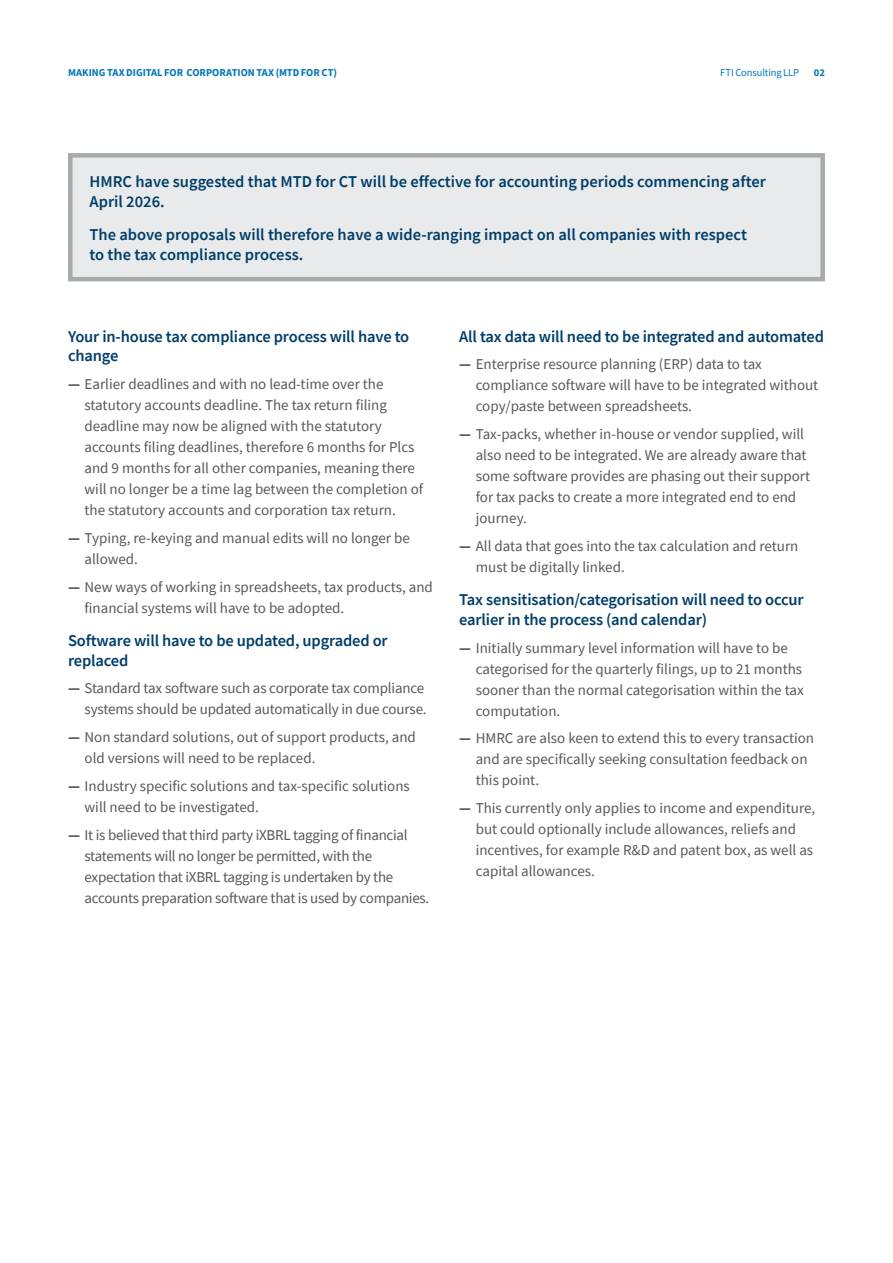
<style>
.page{position:relative;width:893px;height:1263px;background:#fff}
.page>*{position:absolute;margin:0;border:0;box-sizing:border-box;transform-origin:0 0}
._2nd_Level_Subhead{font:600 16.5px/19.8px "Source Sans Pro";letter-spacing:-.01em;color:#003e69}
.t1{font:15px/21px "Source Sans Pro";color:#57585a}
.t2{font:700 10.5px "Source Sans Pro";letter-spacing:-.005em;color:#0075b6}
.t3{font:10.5px "Source Sans Pro";letter-spacing:-.01em;color:#0075b6}
.s1{font-weight:700}
</style>
<div class="page">
<div style="left:70px;top:155px;width:753px;height:124px;background:#e9eaeb"></div>
<div style="left:68px;top:153px;width:757px;height:128px;border:4px solid #a8abac"></div>
<p class="t2" style="left:68px;top:65px;width:81px">MAKING TAX DIGITAL</p>
<p class="t2" style="left:164px;top:65px;width:62px">FOR CORPORATI</p>
<p class="t2" style="left:241px;top:65px;width:98px">ON TAX (MTD FOR CT)</p>
<p class="t2" style="left:814px;top:65px;width:13px">02</p>
<p class="t3" style="left:720px;top:66px;width:81px">FTI Consulting LLP</p>
<p class="_2nd_Level_Subhead" style="left:90px;top:171px;width:678px">HMRC have suggested that MTD for CT will be effective for accounting periods commencing after<br>April 2026.</p>
<p class="_2nd_Level_Subhead" style="left:90px;top:225px;width:659px">The above proposals will therefore have a wide-ranging impact on all companies with respect to the tax compliance process.</p>
<p class="_2nd_Level_Subhead" style="left:68px;top:326px;width:343px">Your in-house tax compliance process will have to change</p>
<p class="t1" style="left:85px;top:373px;width:340px;text-indent:-16px"><span class="s1">—</span> Earlier deadlines and with no lead-time over the statutory accounts deadline. The tax return filing deadline may now be aligned with the statutory accounts filing deadlines, therefore 6 months for Plcs and 9 months for all other companies, meaning there will no longer be a time lag between the completion of the statutory accounts and corporation tax return.</p>
<p class="t1" style="left:85px;top:527px;width:327px;text-indent:-16px"><span class="s1">—</span> Typing, re-keying and manual edits will no longer be allowed.</p>
<p class="t1" style="left:85px;top:576px;width:350px;text-indent:-16px"><span class="s1">—</span> New ways of working in spreadsheets, tax products, and financial systems will have to be adopted.</p>
<p class="_2nd_Level_Subhead" style="left:68px;top:630px;width:321px">Software will have to be updated, upgraded or replaced</p>
<p class="t1" style="left:68px;top:678px;width:360px;text-align:right"><span class="s1">—</span> Standard tax software such as corporate tax compliance systems should be updated automatically in due course.</p>
<p class="t1" style="left:85px;top:727px;width:333px;text-indent:-16px"><span class="s1">—</span> Non standard solutions, out of support products, and old versions will need to be replaced.</p>
<p class="t1" style="left:85px;top:775px;width:327px;text-indent:-16px"><span class="s1">—</span> Industry specific solutions and tax-specific solutions will need to be investigated.</p>
<p class="t1" style="left:85px;top:824px;width:346px;text-indent:-16px"><span class="s1">—</span> It is believed that third party iXBRL tagging of financial statements will no longer be permitted, with the expectation that iXBRL tagging is undertaken by the accounts preparation software that is used by companies.</p>
<p class="_2nd_Level_Subhead" style="left:459px;top:326px;width:366px">All tax data will need to be integrated and automated</p>
<p class="t1" style="left:476px;top:354px;width:344px;text-indent:-16px"><span class="s1">—</span> Enterprise resource planning (ERP) data to tax compliance software will have to be integrated without copy/paste between spreadsheets.</p>
<p class="t1" style="left:476px;top:423px;width:336px;text-indent:-16px"><span class="s1">—</span> Tax-packs, whether in-house or vendor supplied, will also need to be integrated. We are already aware that some software provides are phasing out their support for tax packs to create a more integrated end to end journey.</p>
<p class="t1" style="left:476px;top:535px;width:324px;text-indent:-16px"><span class="s1">—</span> All data that goes into the tax calculation and return must be digitally linked.</p>
<p class="_2nd_Level_Subhead" style="left:459px;top:589px;width:346px">Tax sensitisation/categorisation will need to occur earlier in the process (and calendar)</p>
<p class="t1" style="left:476px;top:637px;width:329px;text-indent:-16px"><span class="s1">—</span> Initially summary level information will have to be categorised for the quarterly filings, up to 21 months sooner than the normal categorisation within the tax computation.</p>
<p class="t1" style="left:476px;top:728px;width:340px;text-indent:-16px"><span class="s1">—</span> HMRC are also keen to extend this to every transaction and are specifically seeking consultation feedback on this point.</p>
<p class="t1" style="left:476px;top:798px;width:341px;text-indent:-16px"><span class="s1">—</span> This currently only applies to income and expenditure, but could optionally include allowances, reliefs and incentives, for example R&amp;D and patent box, as well as capital allowances.</p>
</div>
